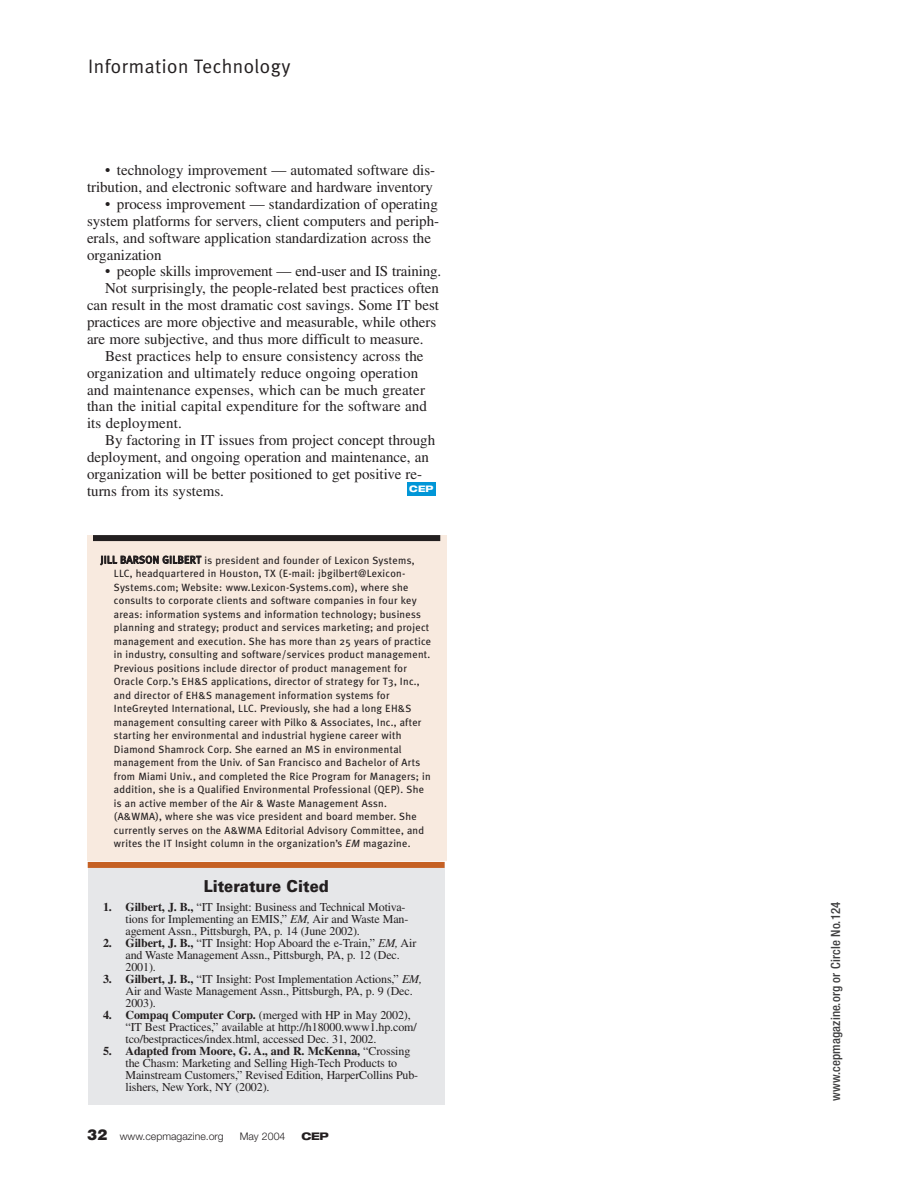
<style>
.page{position:relative;width:918px;height:1188px;background:#fff}
.page>*{position:absolute;margin:0;border:0;box-sizing:border-box;transform-origin:0 0}
.t1{font:19.5px "Meta Plus Normal";letter-spacing:.025em;color:#231f20}
.t2{font:900 16.5px "Univers";color:#231f20;scale:.9 1}
.t3{font:15px/16.8px "Times";color:#231f20;text-align:right}
.t4{font:500 condensed 12.75px "Helvetica Neue";letter-spacing:.01em;color:#3e3e3f}
.t5{font:12px/12px "Times";letter-spacing:-.01em;color:#231f20}
.t6{font:10.5px/13.5px "Meta Plus";letter-spacing:.025em;color:#231f20}
.t7{font:300 10.5px "Helvetica Neue";color:#231f20}
.t8{font:800 expanded 10.5px "Helvetica Neue";color:#231f20}
.t9{font:800 expanded 9px "Helvetica Neue";color:#fff}
.s1{font-style:italic}
.s2{font-weight:700}
.s3{font-family:"Helvetica";font-weight:900;font-size:15px}
</style>
<div class="page">
<div style="left:407px;top:483px;width:28px;height:13px;background:#0196d7"></div>
<div style="left:88px;top:862px;width:357px;height:243px;background:#e6e7e9"></div>
<div style="left:88px;top:862px;width:357px;height:6px;background:#c56024"></div>
<div style="left:87px;top:529px;width:359px;height:332px;background:#f8eadf"></div>
<div style="left:93px;top:535px;width:347px;height:6px;background:#231f20"></div>
<div style="left:87px;top:515px;width:360px;height:20px;background:#fff"></div>
<h1 class="t1" style="left:88px;top:59px;width:204px">Information Technology</h1>
<h3 class="t3" style="left:87px;top:163px;width:350px">• technology improvement — automated software dis&shy;tribution, and electronic software and hardware inventory</h3>
<h3 class="t3" style="left:87px;top:197px;width:354px;text-align:left;text-indent:18px">• process improvement — standardization of operating system platforms for servers, client computers and periph&shy;erals, and software application standardization across the organization</h3>
<h3 class="t3" style="left:105px;top:264px;width:338px">• people skills improvement — end-user and IS training.</h3>
<h3 class="t3" style="left:105px;top:281px;width:336px">Not surprisingly, the people-related best practices often</h3>
<h3 class="t3" style="left:87px;top:298px;width:354px">can result in the most dramatic cost savings. Some IT best</h3>
<h3 class="t3" style="left:87px;top:315px;width:351px">practices are more objective and measurable, while others</h3>
<h3 class="t3" style="left:87px;top:332px;width:338px">are more subjective, and thus more difficult to measure.</h3>
<h3 class="t3" style="left:105px;top:349px;width:320px">Best practices help to ensure consistency across the</h3>
<h3 class="t3" style="left:87px;top:366px;width:333px">organization and ultimately reduce ongoing operation</h3>
<h3 class="t3" style="left:87px;top:382px;width:340px">and maintenance expenses, which can be much greater</h3>
<h3 class="t3" style="left:87px;top:399px;width:342px">than the initial capital expenditure for the software and</h3>
<h3 class="t3" style="left:87px;top:416px;width:96px">its deployment.</h3>
<h3 class="t3" style="left:105px;top:433px;width:332px">By factoring in IT issues from project concept through</h3>
<h3 class="t3" style="left:87px;top:450px;width:343px">deployment, and ongoing operation and maintenance, an</h3>
<h3 class="t3" style="left:87px;top:467px;width:337px">organization will be better positioned to get positive re-</h3>
<h3 class="t3" style="left:87px;top:484px;width:138px">turns from its systems.</h3>
<p class="t9" style="left:409px;top:485px;width:26px">CEP</p>
<p class="t6" style="left:114px;top:554px;width:319px;text-indent:-13px">JILL BARSON GILBERT is president and founder of Lexicon Systems, LLC, headquartered in Houston, TX (E-mail: jbgilbert@Lexicon-Systems.com; Website: www.Lexicon-Systems.com), where she consults to corporate clients and software companies in four key areas: information systems and information technology; business planning and strategy; product and services marketing; and project management and execution. She has more than 25 years of practice in industry, consulting and software/services product management.<br>Previous positions include director of product management for Oracle Corp.’s EH&amp;S applications, director of strategy for T3, Inc., and director of EH&amp;S management information systems for InteGreyted International, LLC. Previously, she had a long EH&amp;S management consulting career with Pilko &amp; Associates, Inc., after starting her environmental and industrial hygiene career with Diamond Shamrock Corp. She earned an MS in environmental management from the Univ. of San Francisco and Bachelor of Arts from Miami Univ., and completed the Rice Program for Managers; in addition, she is a Qualified Environmental Professional (QEP). She is an active member of the Air &amp; Waste Management Assn. (A&amp;WMA), where she was vice president and board member. She currently serves on the A&amp;WMA Editorial Advisory Committee, and writes the IT Insight column in the organization’s <span class="s1">EM</span> magazine.</p>
<h2 class="t2" style="left:204px;top:880px;width:140px">Literature Cited</h2>
<p class="t5" style="left:126px;top:902px;width:284px;text-indent:-22px"><span class="s2">1. Gilbert, J. B.,</span> “IT Insight: Business and Technical Motiva&shy;tions for Implementing an EMIS,” <span class="s1">EM,</span> Air and Waste Man&shy;agement Assn., Pittsburgh, PA, p. 14 (June 2002).</p>
<p class="t5" style="left:126px;top:938px;width:292px;text-indent:-22px"><span class="s2">2. Gilbert, J. B.,</span> “IT Insight: Hop Aboard the e-Train,” <span class="s1">EM,</span> Air and Waste Management Assn., Pittsburgh, PA, p. 12 (Dec.<br>2001).</p>
<p class="t5" style="left:126px;top:974px;width:298px;text-indent:-23px"><span class="s2">3. Gilbert, J. B.,</span> “IT Insight: Post Implementation Actions,” <span class="s1">EM,<br></span>Air and Waste Management Assn., Pittsburgh, PA, p. 9 (Dec.<br>2003).</p>
<p class="t5" style="left:126px;top:1010px;width:293px;text-indent:-22px"><span class="s2">4. Compaq Computer Corp.</span> (merged with HP in May 2002), “IT Best Practices,” available at http://h18000.www1.hp.com/ tco/bestpractices/index.html, accessed Dec. 31, 2002.</p>
<p class="t5" style="left:126px;top:1046px;width:294px;text-indent:-22px"><span class="s2">5. Adapted from Moore, G. A., and R. McKenna,</span> “Crossing the Chasm: Marketing and Selling High-Tech Products to Mainstream Customers,” Revised Edition, HarperCollins Pub&shy;lishers, New York, NY (2002).</p>
<p class="t7" style="left:87px;top:1133px;width:138px"><span class="s3">32</span> www.cepmagazine.org</p>
<p class="t7" style="left:240px;top:1133px;width:47px">May 2004</p>
<p class="t8" style="left:301px;top:1133px;width:29px">CEP</p>
<p class="t4" style="left:831px;top:1101px;width:200px;rotate:-90deg">www.cepmagazine.org or Circle No.124</p>
</div>
